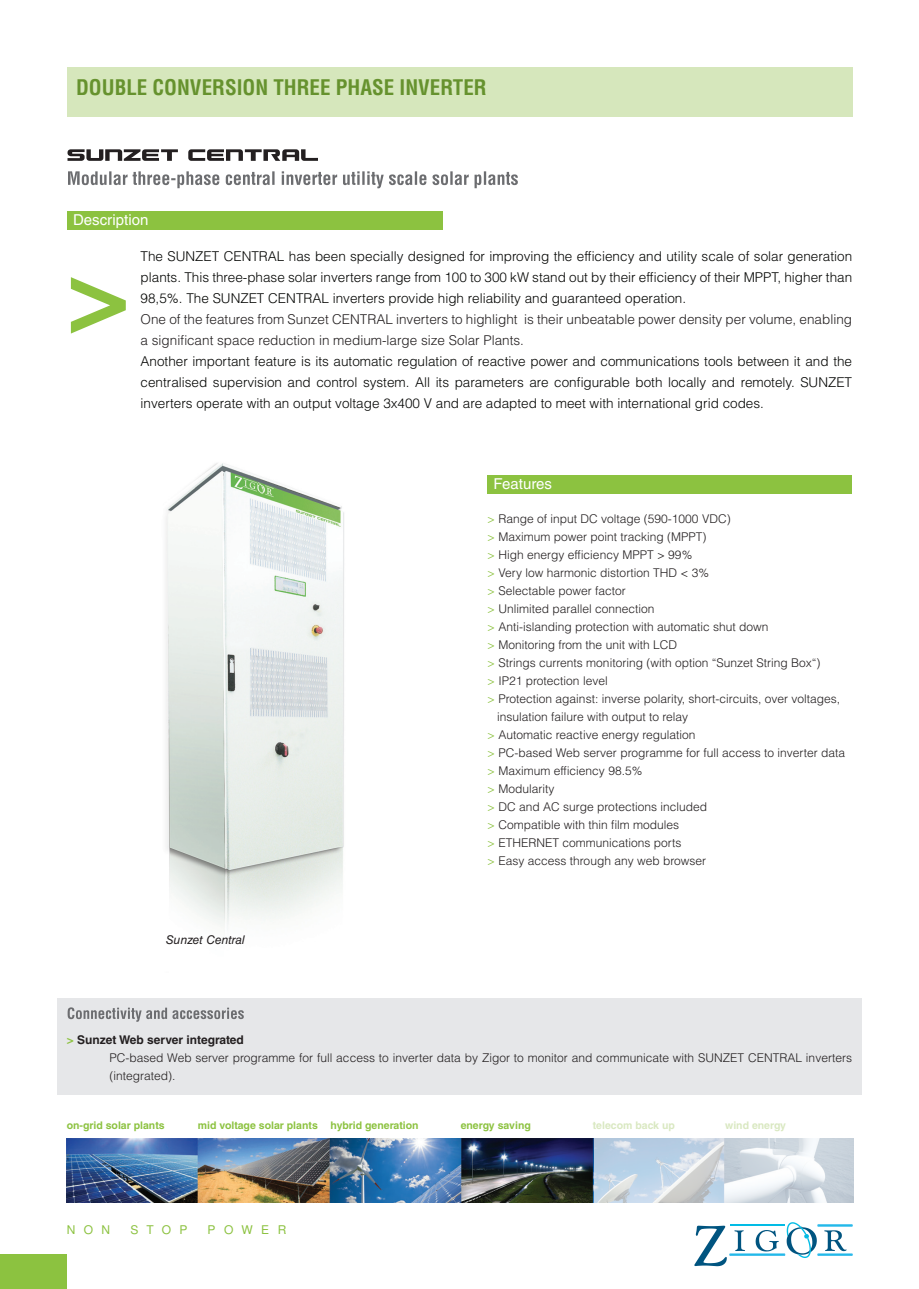
<style>
.page{position:relative;width:919px;height:1289px;background:#fff}
.page>*{position:absolute;margin:0;border:0;box-sizing:border-box;transform-origin:0 0}
.t1{font:700 108px "Helvetica LT Std";color:#8cc240}
.t2{font:700 condensed 21px "Helvetica LT Std";color:#66922e}
.t3{font:15px "Helvetica LT Std";color:#fff}
.t4{font:300 13.5px/21px "Helvetica LT Std";color:#040503;text-align:justify}
.t5{font:300 13.5px/21px "Helvetica LT Std";color:#231f20}
.t6{font:300 12px/18px "Helvetica LT Std";color:#231f20}
.t7{font:italic 12px "Helvetica LT Std";color:#231f20}
.t8{font:12px "Helvetica";letter-spacing:.7em;color:#8cc240}
.t9{font:700 10.5px "Helvetica LT Std";color:#8cc240}
.t10{font:700 10.5px "Helvetica LT Std";color:#d9e8c1}
.s1{color:#8cc240}
.s2{font-weight:700;color:#8cc240}
.s3{font-weight:700}
</style>
<div class="page">
<div style="left:67px;top:67px;width:785px;height:49px;background:#d6e7bc"></div>
<div style="left:817px;top:1253px;width:35px;height:2px;background:#02bce5;border:1px solid #34baec"></div>
<div style="left:817px;top:1224px;width:35px;height:2px;background:#02bce5;border:1px solid #34baec"></div>
<svg style="left:824px;top:1230px;width:22px;height:21px"></svg>
<div style="left:729px;top:1253px;width:55px;height:2px;background:#02bce5;border:1px solid #34baec"></div>
<hr style="left:729px;top:1224px;width:55px;height:2px;background:#02bce5">
<svg style="left:734px;top:1230px;width:10px;height:20px"></svg>
<svg style="left:694px;top:1225px;width:32px;height:41px"></svg>
<svg style="left:755px;top:1230px;width:23px;height:21px"></svg>
<svg style="left:786px;top:1222px;width:30px;height:35px"></svg>
<img style="left:67px;top:1138px;width:527px;height:64px">
<svg style="left:594px;top:1138px;width:260px;height:65px;background:#cdd8e3"></svg>
<div style="left:0;top:1254px;width:67px;height:34px;background:#8cc240"></div>
<div style="left:57px;top:998px;width:804px;height:96px;background:#e6e7e9"></div>
<div style="left:67px;top:212px;width:375px;height:18px;background:#8cc240"></div>
<div style="left:487px;top:475px;width:364px;height:19px;background:#8cc240"></div>
<svg style="left:68px;top:171px;width:450px;height:18px"></svg>
<svg style="left:67px;top:149px;width:251px;height:12px"></svg>
<svg style="left:68px;top:1007px;width:176px;height:15px"></svg>
<img style="left:166px;top:463px;width:178px;height:464px">
<h2 class="t2" style="left:76px;top:75px;width:412px">DOUBLE CONVERSION THREE PHASE INVERTER</h2>
<p class="t3" style="left:73px;top:211px;width:77px">Description</p>
<h1 class="t1" style="left:67px;top:229px;width:65px">&gt;</h1>
<p class="t4" style="left:141px;top:246px;width:713px">The SUNZET CENTRAL has been specially designed for improving the efficiency and utility scale of solar generation plants. This three-phase solar inverters range from 100 to 300 kW stand out by their efficiency of their MPPT, higher than 98,5%. The SUNZET CENTRAL inverters provide high reliability and guaranteed operation.</p>
<p class="t5" style="left:141px;top:309px;width:713px">One of the features from Sunzet CENTRAL inverters to highlight is their unbeatable power density per volume, enabling a significant space reduction in medium-large size Solar Plants.</p>
<p class="t4" style="left:141px;top:351px;width:713px">Another important feature is its automatic regulation of reactive power and communications tools between it and the centralised supervision and control system. All its parameters are configurable both locally and remotely. SUNZET inverters operate with an output voltage 3x400 V and are adapted to meet with international grid codes.</p>
<p class="t3" style="left:493px;top:475px;width:60px">Features</p>
<p class="t6" style="left:487px;top:509px;width:245px"><span class="s1">&gt;</span> Range of input DC voltage (590-1000 VDC)</p>
<p class="t6" style="left:487px;top:527px;width:221px"><span class="s1">&gt;</span> Maximum power point tracking (MPPT)</p>
<p class="t6" style="left:487px;top:545px;width:207px"><span class="s1">&gt;</span> High energy efficiency MPPT &gt; 99%</p>
<p class="t6" style="left:487px;top:563px;width:223px"><span class="s1">&gt;</span> Very low harmonic distortion THD &lt; 3%</p>
<p class="t6" style="left:487px;top:581px;width:140px"><span class="s1">&gt;</span> Selectable power factor</p>
<p class="t6" style="left:487px;top:599px;width:169px"><span class="s1">&gt;</span> Unlimited parallel connection</p>
<p class="t6" style="left:487px;top:617px;width:283px"><span class="s1">&gt;</span> Anti-islanding protection with automatic shut down</p>
<p class="t6" style="left:487px;top:635px;width:191px"><span class="s1">&gt;</span> Monitoring from the unit with LCD</p>
<p class="t6" style="left:487px;top:653px;width:335px"><span class="s1">&gt;</span> Strings currents monitoring (with option “Sunzet String Box“)</p>
<p class="t6" style="left:487px;top:671px;width:122px"><span class="s1">&gt;</span> IP21 protection level</p>
<p class="t6" style="left:487px;top:689px;width:354px"><span class="s1">&gt;</span> Protection against: inverse polarity, short-circuits, over voltages,</p>
<p class="t6" style="left:497px;top:707px;width:192px">insulation failure with output to relay</p>
<p class="t6" style="left:487px;top:725px;width:210px"><span class="s1">&gt;</span> Automatic reactive energy regulation</p>
<p class="t6" style="left:487px;top:743px;width:359px"><span class="s1">&gt;</span> PC-based Web server programme for full access to inverter data</p>
<p class="t6" style="left:487px;top:761px;width:157px"><span class="s1">&gt;</span> Maximum efficiency 98.5%</p>
<p class="t6" style="left:487px;top:779px;width:69px"><span class="s1">&gt;</span> Modularity</p>
<p class="t6" style="left:487px;top:797px;width:221px"><span class="s1">&gt;</span> DC and AC surge protections included</p>
<p class="t6" style="left:487px;top:815px;width:193px"><span class="s1">&gt;</span> Compatible with thin film modules</p>
<p class="t6" style="left:487px;top:833px;width:196px"><span class="s1">&gt;</span> ETHERNET communications ports</p>
<p class="t6" style="left:487px;top:851px;width:220px"><span class="s1">&gt;</span> Easy access through any web browser</p>
<p class="t7" style="left:166px;top:932px;width:80px">Sunzet Central</p>
<p class="t6" style="left:109px;top:1030px;width:744px;text-indent:-43px"><span class="s2">&gt;</span> <span class="s3">Sunzet Web server integrated<br></span>PC-based Web server programme for full access to inverter data by Zigor to monitor and communicate with SUNZET CENTRAL inverters (integrated).</p>
<p class="t9" style="left:67px;top:1118px;width:99px">on-grid solar plants</p>
<p class="t9" style="left:198px;top:1118px;width:222px">mid voltage solar plants hybrid generation</p>
<p class="t9" style="left:460px;top:1118px;width:72px">energy saving</p>
<p class="t10" style="left:593px;top:1118px;width:83px">telecom back up</p>
<p class="t10" style="left:725px;top:1118px;width:62px">wind energy</p>
<p class="t8" style="left:67px;top:1222px;width:45px">NON</p>
<p class="t8" style="left:130px;top:1222px;width:59px">STOP</p>
<p class="t8" style="left:208px;top:1222px;width:80px">POWER</p>
</div>
